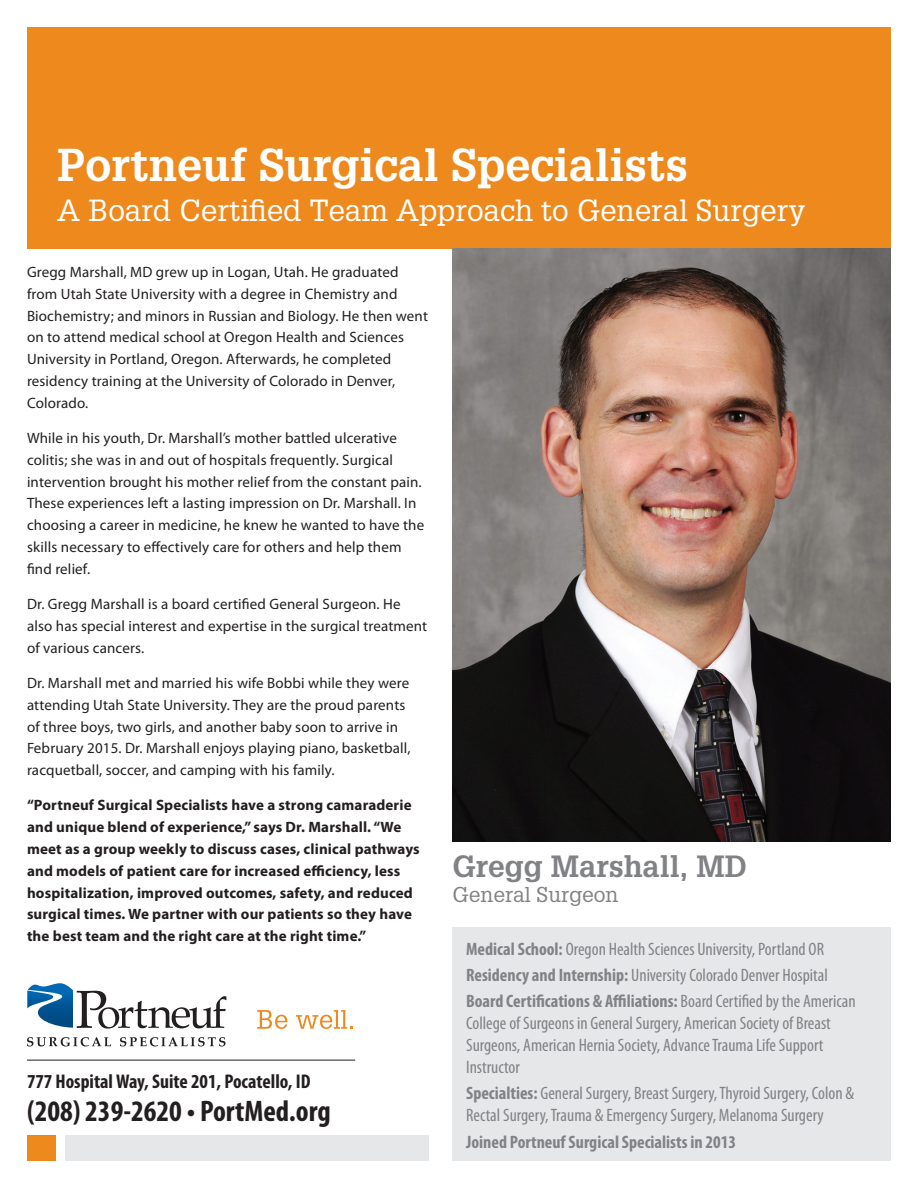
<style>
.page{position:relative;width:918px;height:1188px;background:#fff}
.page>*{position:absolute;margin:0;border:0;box-sizing:border-box;transform-origin:0 0}
.t1{font:700 45px "Glypha LT Std";color:#fff}
.t2{font:30px "Glypha LT Std";color:#fff}
.t3{font:700 30px "Glypha LT Std";color:#808285}
.t4{font:700 condensed 29.85px "Myriad Pro";color:#231f20}
.t5{font:21px "Glypha LT Std";color:#808285}
.t6{font:700 condensed 19.95px "Myriad Pro";color:#231f20}
.t7{font:condensed 18px/21.9px "Myriad Pro";color:#808285}
.t8{font:700 condensed 18px "Myriad Pro";color:#808285}
.t9{font:15px/21.8px "Myriad Pro";letter-spacing:.01em;color:#231f20}
.t10{font:700 15px/21.8px "Myriad Pro";letter-spacing:.01em;color:#231f20}
.s1{font-weight:700}
</style>
<div class="page">
<div style="left:27px;top:27px;width:864px;height:221px;background:#ed891d"></div>
<img style="left:453px;top:248px;width:438px;height:594px">
<div style="left:453px;top:928px;width:438px;height:233px;background:#e6e7e9"></div>
<svg style="left:257px;top:1010px;width:30px;height:19px"></svg>
<svg style="left:296px;top:1010px;width:57px;height:19px"></svg>
<svg style="left:27px;top:983px;width:199px;height:46px"></svg>
<svg style="left:27px;top:1037px;width:84px;height:9px"></svg>
<svg style="left:120px;top:1037px;width:106px;height:9px"></svg>
<hr style="left:27px;top:1060px;width:328px;height:1px;background:#231f20">
<div style="left:65px;top:1136px;width:364px;height:25px;background:#e6e7e9"></div>
<div style="left:27px;top:1136px;width:29px;height:25px;background:#ed891d"></div>
<p class="t1" style="left:57px;top:137px;width:632px">Portneuf Surgical Specialists</p>
<p class="t2" style="left:57px;top:193px;width:750px">A Board Certified Team Approach to General Surgery</p>
<p class="t9" style="left:27px;top:261px;width:403px">Gregg Marshall, MD grew up in Logan, Utah. He graduated from Utah State University with a degree in Chemistry and Biochemistry; and minors in Russian and Biology. He then went on to attend medical school at Oregon Health and Sciences University in Portland, Oregon. Afterwards, he completed residency training at the University of Colorado in Denver, Colorado.</p>
<p class="t9" style="left:27px;top:427px;width:399px">While in his youth, Dr. Marshall’s mother battled ulcerative colitis; she was in and out of hospitals frequently. Surgical intervention brought his mother relief from the constant pain.<br>These experiences left a lasting impression on Dr. Marshall. In choosing a career in medicine, he knew he wanted to have the skills necessary to effectively care for others and help them find relief.</p>
<p class="t9" style="left:27px;top:593px;width:402px">Dr. Gregg Marshall is a board certified General Surgeon. He also has special interest and expertise in the surgical treatment of various cancers.</p>
<p class="t9" style="left:27px;top:672px;width:385px">Dr. Marshall met and married his wife Bobbi while they were attending Utah State University. They are the proud parents of three boys, two girls, and another baby soon to arrive in February 2015. Dr. Marshall enjoys playing piano, basketball, racquetball, soccer, and camping with his family.</p>
<p class="t10" style="left:27px;top:794px;width:394px">“Portneuf Surgical Specialists have a strong camaraderie and unique blend of experience,” says Dr. Marshall. “We meet as a group weekly to discuss cases, clinical pathways and models of patient care for increased efficiency, less hospitalization, improved outcomes, safety, and reduced surgical times. We partner with our patients so they have the best team and the right care at the right time.”</p>
<p class="t6" style="left:27px;top:1069px;width:285px">777 Hospital Way, Suite 201, Pocatello, ID</p>
<p class="t4" style="left:27px;top:1093px;width:305px">(208) 239-2620 • PortMed.org</p>
<p class="t3" style="left:453px;top:848px;width:296px">Gregg Marshall, MD</p>
<p class="t5" style="left:453px;top:882px;width:167px">General Surgeon</p>
<p class="t7" style="left:466px;top:938px;width:359px"><span class="s1">Medical School:</span> Oregon Health Sciences University, Portland OR</p>
<p class="t7" style="left:466px;top:964px;width:363px"><span class="s1">Residency and Internship:</span> University Colorado Denver Hospital</p>
<p class="t7" style="left:466px;top:990px;width:391px"><span class="s1">Board Certifications &amp; Affiliations:</span> Board Certified by the American College of Surgeons in General Surgery, American Society of Breast Surgeons, American Hernia Society, Advance Trauma Life Support Instructor</p>
<p class="t7" style="left:466px;top:1082px;width:390px"><span class="s1">Specialties:</span> General Surgery, Breast Surgery, Thyroid Surgery, Colon &amp;<br>Rectal Surgery, Trauma &amp; Emergency Surgery, Melanoma Surgery</p>
<p class="t8" style="left:466px;top:1130px;width:272px">Joined Portneuf Surgical Specialists in 2013</p>
</div>
